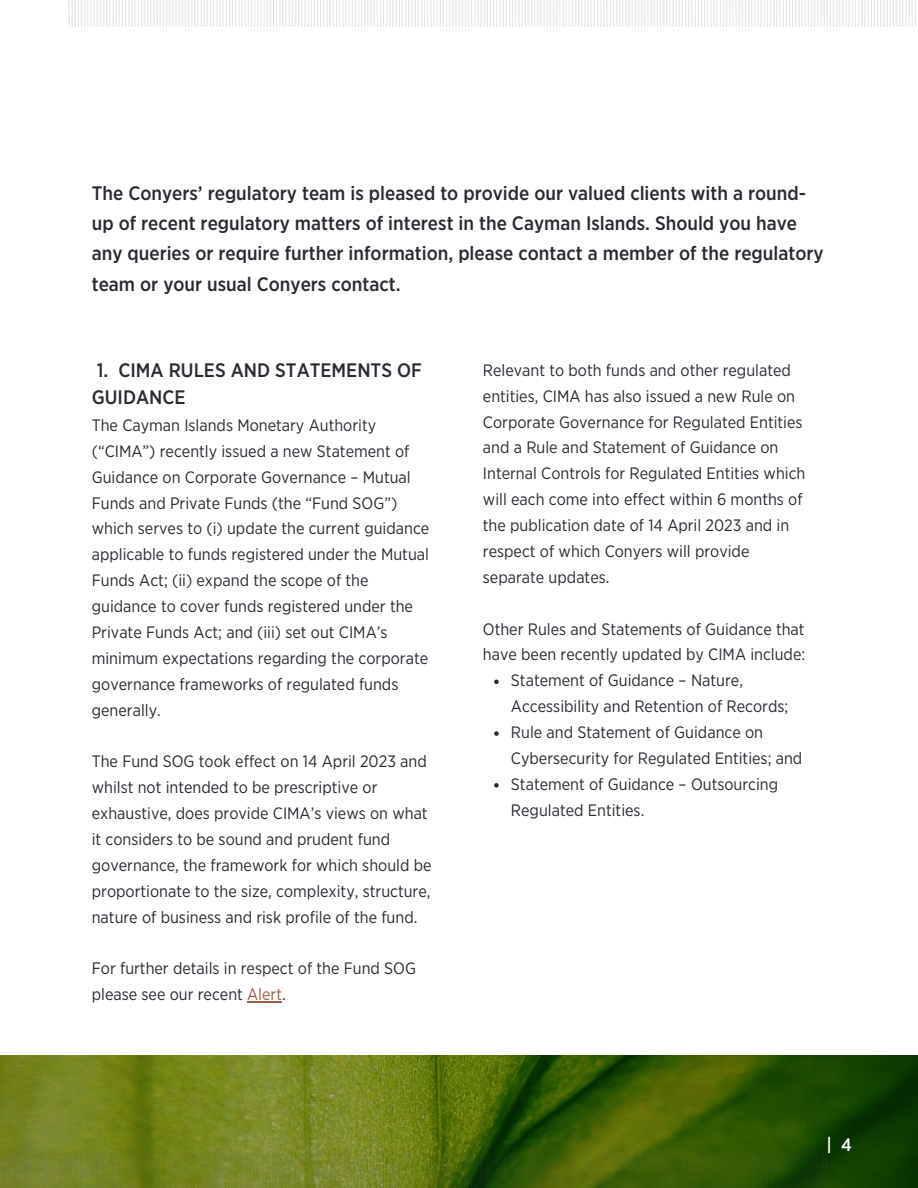
<style>
.page{position:relative;width:918px;height:1188px;background:#fff}
.page>*{position:absolute;margin:0;border:0;box-sizing:border-box;transform-origin:0 0}
.t1{font:500 19.5px/30.3px "Gotham Narrow";color:#292b33}
.t2{font:500 18px "Gotham Narrow";color:#fff}
.t3{font:16.5px/25.8px "Gotham Narrow";color:#292b33}
.s1{color:#9c5c44}
</style>
<div class="page">
<img style="left:1px;top:1055px;width:917px;height:133px">
<img style="left:0;top:1153px;width:827px;height:35px">
<img style="left:68px;top:0;width:848px;height:26px">
<svg style="left:494px;top:680px;width:5px;height:4px"></svg>
<svg style="left:494px;top:731px;width:5px;height:5px"></svg>
<svg style="left:494px;top:783px;width:5px;height:5px"></svg>
<hr style="left:247px;top:1001px;width:35px;height:1px;background:#9c5c44">
<p class="t1" style="left:92px;top:179px;width:733px">The Conyers’ regulatory team is pleased to provide our valued clients with a round&shy;up of recent regulatory matters of interest in the Cayman Islands. Should you have any queries or require further information, please contact a member of the regulatory team or your usual Conyers contact.</p>
<p class="t1" style="left:92px;top:358px;width:332px;line-height:27px">1. CIMA RULES AND STATEMENTS OF<br>GUIDANCE</p>
<p class="t3" style="left:92px;top:413px;width:339px">The Cayman Islands Monetary Authority (“CIMA”) recently issued a new Statement of Guidance on Corporate Governance – Mutual Funds and Private Funds (the “Fund SOG”) which serves to (i) update the current guidance applicable to funds registered under the Mutual Funds Act; (ii) expand the scope of the guidance to cover funds registered under the Private Funds Act; and (iii) set out CIMA’s minimum expectations regarding the corporate governance frameworks of regulated funds generally.</p>
<p class="t3" style="left:92px;top:749px;width:341px">The Fund SOG took effect on 14 April 2023 and whilst not intended to be prescriptive or exhaustive, does provide CIMA’s views on what it considers to be sound and prudent fund governance, the framework for which should be proportionate to the size, complexity, structure, nature of business and risk profile of the fund.</p>
<p class="t3" style="left:92px;top:956px;width:326px">For further details in respect of the Fund SOG please see our recent <span class="s1">Alert</span>.</p>
<p class="t3" style="left:483px;top:358px;width:324px">Relevant to both funds and other regulated entities, CIMA has also issued a new Rule on Corporate Governance for Regulated Entities and a Rule and Statement of Guidance on Internal Controls for Regulated Entities which will each come into effect within 6 months of the publication date of 14 April 2023 and in respect of which Conyers will provide separate updates.</p>
<p class="t3" style="left:483px;top:617px;width:324px">Other Rules and Statements of Guidance that have been recently updated by CIMA include:</p>
<p class="t3" style="left:511px;top:668px;width:279px">Statement of Guidance – Nature,<br>Accessibility and Retention of Records;</p>
<p class="t3" style="left:511px;top:720px;width:293px">Rule and Statement of Guidance on<br>Cybersecurity for Regulated Entities; and</p>
<p class="t3" style="left:511px;top:772px;width:269px">Statement of Guidance – Outsourcing<br>Regulated Entities.</p>
<p class="t2" style="left:827px;top:1137px;width:27px">| 4</p>
</div>
